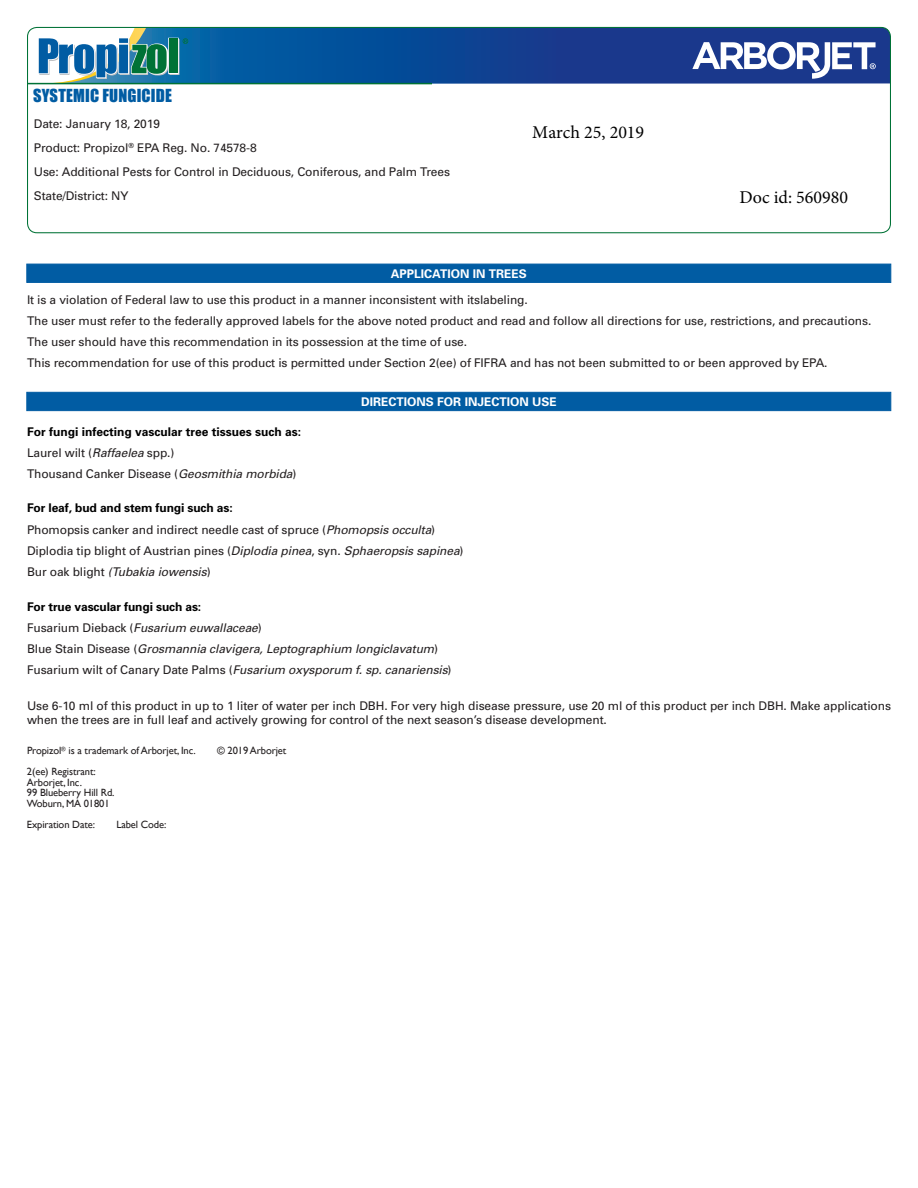
<style>
.page{position:relative;width:918px;height:1188px;background:#fff}
.page>*{position:absolute;margin:0;border:0;box-sizing:border-box;transform-origin:0 0}
.t1{font:18px "Minion Pro";color:#000}
.t2{font:16.5px "Impact";letter-spacing:.01em;color:#015ca3}
.t3{font:12px/21.1px "Univers";letter-spacing:-.01em;color:#231f20}
.t4{font:italic 12px/21.1px "Univers";letter-spacing:-.01em;color:#231f20}
.t5{font:700 12px/21.1px "Univers";color:#000}
.t6{font:700 12px "Univers";color:#fff}
.t7{font:10.5px/10.5px "Gill Sans";letter-spacing:-.01em;color:#231f20}
.s1{font-weight:400;color:#231f20}
.s2{font-weight:400;font-style:italic;color:#231f20}
.s3{font-weight:700;color:#000}
.s4{font-style:italic}
.s5{font-weight:700;font-style:normal;color:#000}
.s6{font-style:normal}
</style>
<div class="page">
<div style="left:546px;top:27px;width:343px;height:57px;background:#1a388c"></div>
<div style="left:27px;top:392px;width:864px;height:19px;background:#015ca3;border:1px solid #015ca3"></div>
<div style="left:27px;top:264px;width:864px;height:19px;background:#015ca3;border:1px solid #015ca3"></div>
<svg style="left:27px;top:27px;width:519px;height:57px;background:#25699e"></svg>
<svg style="left:692px;top:42px;width:184px;height:37px"></svg>
<h2 class="t2" style="left:33px;top:83px;width:141px">SYSTEMIC FUNGICIDE</h2>
<p class="t3" style="left:34px;top:111px;width:418px;line-height:24px">Date: January 18, 2019<br>Product: Propizol<sup>®</sup> EPA Reg. No. 74578-8<br>Use: Additional Pests for Control in Deciduous, Coniferous, and Palm Trees State/District: NY</p>
<h1 class="t1" style="left:532px;top:120px;width:113px">March 25, 2019</h1>
<p class="t6" style="left:391px;top:266px;width:137px">APPLICATION IN TREES</p>
<h1 class="t1" style="left:740px;top:185px;width:110px">Doc id: 560980</h1>
<p class="t3" style="left:27px;top:289px;width:846px">It is a violation of Federal law to use this product in a manner inconsistent with itslabeling.<br>The user must refer to the federally approved labels for the above noted product and read and follow all directions for use, restrictions, and precautions.<br>The user should have this recommendation in its possession at the time of use.<br>This recommendation for use of this product is permitted under Section 2(ee) of FIFRA and has not been submitted to or been approved by EPA.</p>
<p class="t6" style="left:361px;top:394px;width:197px">DIRECTIONS FOR INJECTION USE</p>
<p class="t5" style="left:27px;top:420px;width:276px">For fungi infecting vascular tree tissues such as:<br><span class="s1">Laurel wilt (</span><span class="s2">Raffaelea</span> <span class="s1">spp.)<br>Thousand Canker Disease (</span><span class="s2">Geosmithia morbida</span><span class="s1">)</span></p>
<p class="t3" style="left:27px;top:497px;width:438px"><span class="s3">For leaf, bud and stem fungi such as:<br></span>Phomopsis canker and indirect needle cast of spruce (<span class="s4">Phomopsis occulta</span>)<br>Diplodia tip blight of Austrian pines (<span class="s4">Diplodia pinea</span>, syn. <span class="s4">Sphaeropsis sapinea</span>)<br>Bur oak blight <span class="s4">(Tubakia iowensis</span>)</p>
<p class="t4" style="left:27px;top:596px;width:426px"><span class="s5">For true vascular fungi such as:<br></span><span class="s6">Fusarium Dieback (</span>Fusarium euwallaceae<span class="s6">)<br>Blue Stain Disease (</span>Grosmannia clavigera, Leptographium longiclavatum<span class="s6">)<br>Fusarium wilt of Canary Date Palms (</span>Fusarium oxysporum f. sp. canariensis<span class="s6">)</span></p>
<p class="t3" style="left:27px;top:698px;width:866px;line-height:14.4px">Use 6-10 ml of this product in up to 1 liter of water per inch DBH. For very high disease pressure, use 20 ml of this product per inch DBH. Make applications when the trees are in full leaf and actively growing for control of the next season’s disease development.</p>
<p class="t7" style="left:27px;top:746px;width:170px">Propizol<sup>®</sup> is a trademark of Arborjet, Inc.</p>
<p class="t7" style="left:217px;top:746px;width:71px">© 2019 Arborjet</p>
<p class="t7" style="left:27px;top:767px;width:89px">2(ee) Registrant:<br>Arborjet, Inc.<br>99 Blueberry Hill Rd.<br>Woburn, MA 01801</p>
<p class="t7" style="left:27px;top:819px;width:70px">Expiration Date:</p>
<p class="t7" style="left:116px;top:819px;width:51px">Label Code:</p>
</div>
